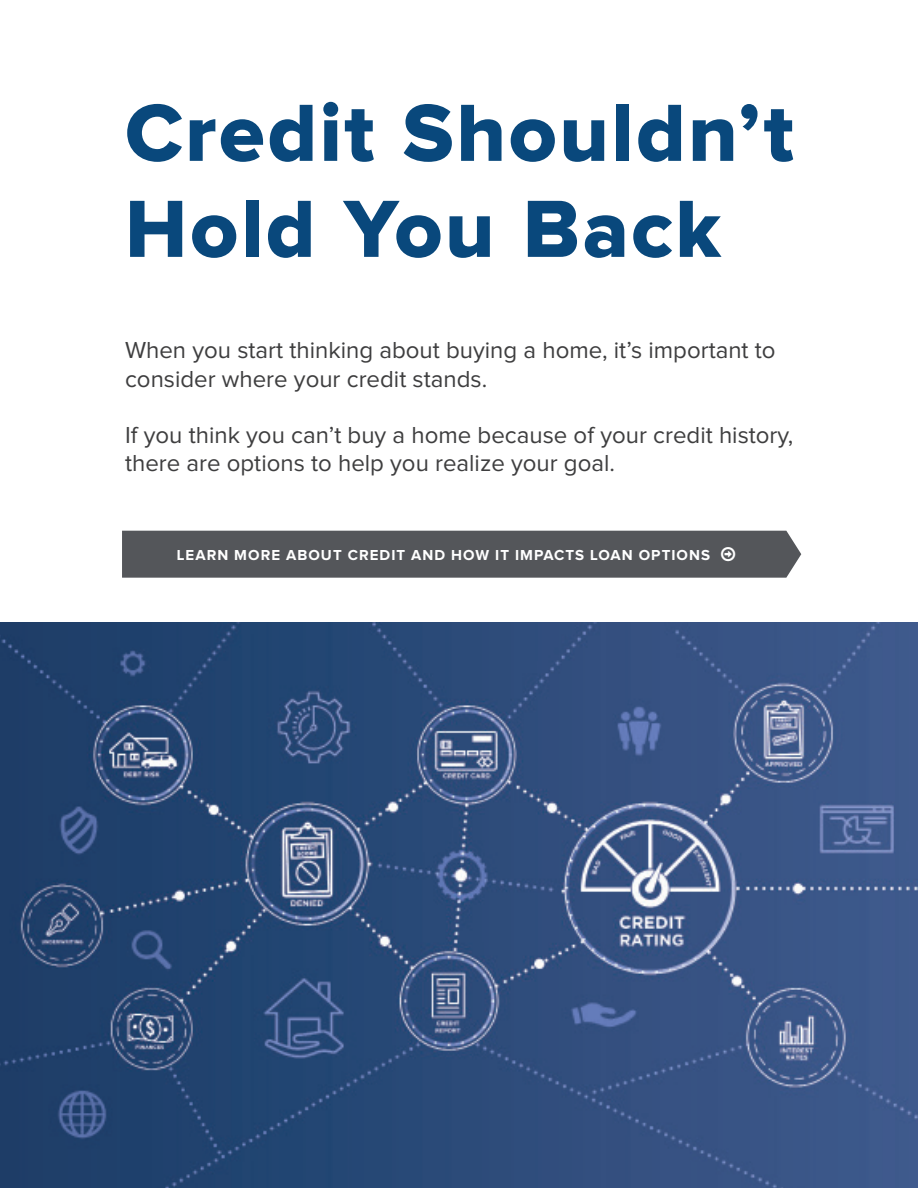
<style>
.page{position:relative;width:918px;height:1188px;background:#fff}
.page>*{position:absolute;margin:0;border:0;box-sizing:border-box;transform-origin:0 0}
.t1{font:84px/96px "Proxima Nova Extrabld";letter-spacing:.025em;color:#09487c}
.t2{font:24px/28.8px "Proxima Nova";color:#3e3e3f}
.t3{font:700 15px "Proxima Nova";letter-spacing:.07em;color:#fff}
</style>
<div class="page">
<img style="left:0;top:622px;width:918px;height:566px">
<div style="left:122px;top:531px;width:679px;height:47px;background:#54565a"></div>
<h1 class="t1" style="left:125px;top:88px;width:670px">Credit Shouldn’t<br>Hold You Back</h1>
<p class="t2" style="left:125px;top:337px;width:652px">When you start thinking about buying a home, it’s important to consider where your credit stands.</p>
<p class="t2" style="left:125px;top:421px;width:670px">If you think you can’t buy a home because of your credit history, there are options to help you realize your goal.</p>
<p class="t3" style="left:177px;top:548px;width:535px">LEARN MORE ABOUT CREDIT AND HOW IT IMPACTS LOAN OPTIONS</p>
</div>
